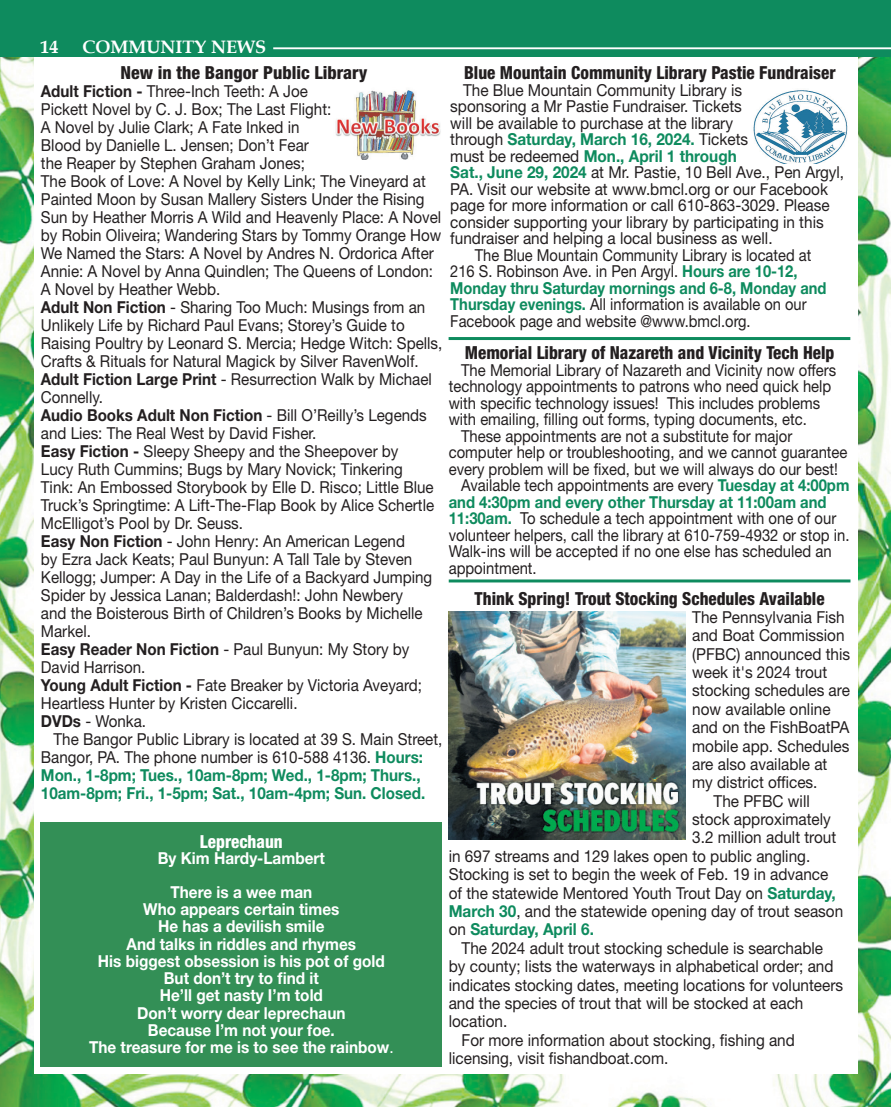
<style>
.page{position:relative;width:891px;height:1107px;background:#fff}
.page>*{position:absolute;margin:0;border:0;box-sizing:border-box;transform-origin:0 0}
.t1{font:800 condensed 18px "Helvetica Neue LT Std";color:#231f20;scale:.95 1}
.t2{font:800 condensed 18px "Helvetica Neue LT Std";color:#231f20}
.t3{font:700 18px "Book Antiqua";color:#fff}
.t4{font:800 condensed 18px "Helvetica Neue LT Std";color:#fff;scale:.95 1}
.t5{font:16.5px/18px "Helvetica Neue LT Std";color:#231f20;scale:.92 1}
.t6{font:16.5px "Helvetica Neue LT Std";color:#231f20;scale:.93 1}
.t7{font:16.5px "Helvetica Neue LT Std";color:#231f20;scale:.9 1}
.t8{font:700 16.5px/17.2px "Helvetica Neue LT Std";color:#fff;text-align:center;scale:.93 1}
.t9{font:700 16.5px/18px "Helvetica Neue LT Std";color:#0e8b5e;scale:.92 1}
.t10{font:16.5px "Helvetica Neue LT Std";color:#231f20;scale:.89 1}
.t11{font:700 16.5px "Helvetica Neue LT Std";color:#0e8b5e;scale:.93 1}
.t12{font:700 16.5px "Helvetica Neue LT Std";color:#0e8b5e;scale:.89 1}
.t13{font:700 16.5px "Helvetica Neue LT Std";color:#0e8b5e;scale:.9 1}
.s1{font-weight:700}
.s2{font-weight:400;color:#231f20}
.s3{font-weight:700;color:#0e8b5e}
.s4{font-weight:400}
</style>
<div class="page">
<img style="left:0;top:57px;width:891px;height:1050px">
<div style="left:35px;top:33px;width:823px;height:1040px;background:#fff"></div>
<div style="left:0;top:0;width:891px;height:57px;background:#0e8b5e"></div>
<hr style="left:273px;top:47px;width:618px;height:2px;background:#fff">
<div style="left:40px;top:822px;width:402px;height:244px;background:#338f56"></div>
<img style="left:335px;top:90px;width:106px;height:70px">
<img style="left:753px;top:90px;width:95px;height:73px">
<hr style="left:449px;top:337px;width:401px;height:3px;background:#0e8b5e">
<hr style="left:449px;top:579px;width:401px;height:3px;background:#0e8b5e">
<img style="left:449px;top:612px;width:236px;height:228px">
<p class="t3" style="left:40px;top:35px;width:19px">14</p>
<p class="t3" style="left:83px;top:35px;width:185px">COMMUNITY NEWS</p>
<p class="t2" style="left:120px;top:62px;width:249px">New in the Bangor Public Library</p>
<p class="t5" style="left:41px;top:82px;width:438px"><span class="s1">Adult Fiction -</span> Three-Inch Teeth: A Joe<br>Pickett Novel by C. J. Box; The Last Flight:<br>A Novel by Julie Clark; A Fate Inked in<br>Blood by Danielle L. Jensen; Don’t Fear<br>the Reaper by Stephen Graham Jones;<br>The Book of Love: A Novel by Kelly Link; The Vineyard at Painted Moon by Susan Mallery Sisters Under the Rising Sun by Heather Morris A Wild and Heavenly Place: A Novel by Robin Oliveira; Wandering Stars by Tommy Orange How We Named the Stars: A Novel by Andres N. Ordorica After Annie: A Novel by Anna Quindlen; The Queens of London:<br>A Novel by Heather Webb.<br><span class="s1">Adult Non Fiction</span> - Sharing Too Much: Musings from an Unlikely Life by Richard Paul Evans; Storey’s Guide to Raising Poultry by Leonard S. Mercia; Hedge Witch: Spells, Crafts &amp; Rituals for Natural Magick by Silver RavenWolf.<br><span class="s1">Adult Fiction Large Print</span> - Resurrection Walk by Michael Connelly.<br><span class="s1">Audio Books Adult Non Fiction</span> - Bill O’Reilly’s Legends and Lies: The Real West by David Fisher.<br><span class="s1">Easy Fiction -</span> Sleepy Sheepy and the Sheepover by<br>Lucy Ruth Cummins; Bugs by Mary Novick; Tinkering<br>Tink: An Embossed Storybook by Elle D. Risco; Little Blue Truck’s Springtime: A Lift-The-Flap Book by Alice Schertle McElligot’s Pool by Dr. Seuss.<br><span class="s1">Easy Non Fiction</span> - John Henry: An American Legend<br>by Ezra Jack Keats; Paul Bunyun: A Tall Tale by Steven Kellogg; Jumper: A Day in the Life of a Backyard Jumping Spider by Jessica Lanan; Balderdash!: John Newbery<br>and the Boisterous Birth of Children’s Books by Michelle Markel.<br><span class="s1">Easy Reader Non Fiction</span> - Paul Bunyun: My Story by David Harrison.<br><span class="s1">Young Adult Fiction -</span> Fate Breaker by Victoria Aveyard; Heartless Hunter by Kristen Ciccarelli.<br><span class="s1">DVDs</span> - Wonka.</p>
<p class="t9" style="left:41px;top:730px;width:438px;text-indent:13px"><span class="s2">The Bangor Public Library is located at 39 S. Main Street, Bangor, PA. The phone number is 610-588 4136.</span> Hours:<br>Mon., 1-8pm; Tues., 10am-8pm; Wed., 1-8pm; Thurs., 10am-8pm; Fri., 1-5pm; Sat., 10am-4pm; Sun. Closed.</p>
<p class="t1" style="left:464px;top:62px;width:393px">Blue Mountain Community Library Pastie Fundraiser</p>
<p class="t6" style="left:463px;top:80px;width:302px">The Blue Mountain Community Library is</p>
<p class="t6" style="left:450px;top:97px;width:315px">sponsoring a Mr Pastie Fundraiser. Tickets</p>
<p class="t6" style="left:450px;top:113px;width:306px">will be available to purchase at the library</p>
<p class="t11" style="left:450px;top:129px;width:322px"><span class="s2">through</span> Saturday, March 16, 2024. <span class="s2">Tickets</span></p>
<p class="t11" style="left:450px;top:146px;width:310px"><span class="s2">must be redeemed</span> Mon., April 1 through</p>
<p class="t6" style="left:450px;top:163px;width:425px"><span class="s3">Sat., June 29, 2024</span> at Mr. Pastie, 10 Bell Ave., Pen Argyl,</p>
<p class="t6" style="left:450px;top:179px;width:408px">PA. Visit our website at www.bmcl.org or our Facebook</p>
<p class="t6" style="left:450px;top:196px;width:410px">page for more information or call 610-863-3029. Please</p>
<p class="t6" style="left:450px;top:212px;width:403px">consider supporting your library by participating in this</p>
<p class="t6" style="left:450px;top:229px;width:348px">fundraiser and helping a local business as well.</p>
<p class="t10" style="left:475px;top:245px;width:380px">The Blue Mountain Community Library is located at</p>
<p class="t10" style="left:450px;top:262px;width:392px">216 S. Robinson Ave. in Pen Argyl. <span class="s3">Hours are 10-12,</span></p>
<p class="t12" style="left:450px;top:278px;width:424px">Monday thru Saturday mornings and 6-8, Monday and</p>
<p class="t10" style="left:450px;top:295px;width:402px"><span class="s3">Thursday evenings.</span> All information is available on our</p>
<p class="t10" style="left:450px;top:311px;width:339px">Facebook page and website @www.bmcl.org.</p>
<p class="t1" style="left:465px;top:342px;width:391px">Memorial Library of Nazareth and Vicinity Tech Help</p>
<p class="t7" style="left:461px;top:360px;width:418px">The Memorial Library of Nazareth and Vicinity now offers</p>
<p class="t7" style="left:449px;top:376px;width:427px">technology appointments to patrons who need quick help</p>
<p class="t7" style="left:449px;top:393px;width:414px">with specific technology issues! This includes problems</p>
<p class="t7" style="left:449px;top:409px;width:399px">with emailing, filling out forms, typing documents, etc.</p>
<p class="t7" style="left:461px;top:426px;width:369px">These appointments are not a substitute for major</p>
<p class="t7" style="left:449px;top:442px;width:445px">computer help or troubleshooting, and we cannot guarantee</p>
<p class="t7" style="left:449px;top:459px;width:434px">every problem will be fixed, but we will always do our best!</p>
<p class="t7" style="left:461px;top:475px;width:433px">Available tech appointments are every <span class="s3">Tuesday at 4:00pm</span></p>
<p class="t13" style="left:449px;top:492px;width:421px">and 4:30pm and every other Thursday at 11:00am and</p>
<p class="t7" style="left:449px;top:508px;width:432px"><span class="s3">11:30am.</span> To schedule a tech appointment with one of our</p>
<p class="t7" style="left:449px;top:525px;width:447px">volunteer helpers, call the library at 610-759-4932 or stop in.</p>
<p class="t7" style="left:449px;top:541px;width:427px">Walk-ins will be accepted if no one else has scheduled an</p>
<p class="t7" style="left:449px;top:558px;width:99px">appointment.</p>
<p class="t1" style="left:475px;top:587px;width:370px">Think Spring! Trout Stocking Schedules Available</p>
<p class="t6" style="left:692px;top:607px;width:166px">The Pennsylvania Fish</p>
<p class="t6" style="left:692px;top:626px;width:165px">and Boat Commission</p>
<p class="t6" style="left:692px;top:644px;width:171px">(PFBC) announced this</p>
<p class="t6" style="left:692px;top:662px;width:147px">week it's 2024 trout</p>
<p class="t6" style="left:692px;top:681px;width:171px">stocking schedules are</p>
<p class="t6" style="left:692px;top:699px;width:150px">now available online</p>
<p class="t6" style="left:692px;top:717px;width:171px">and on the FishBoatPA</p>
<p class="t6" style="left:692px;top:736px;width:171px">mobile app. Schedules</p>
<p class="t6" style="left:692px;top:754px;width:147px">are also available at</p>
<p class="t6" style="left:692px;top:773px;width:136px">my district offices.</p>
<p class="t6" style="left:714px;top:791px;width:105px">The PFBC will</p>
<p class="t6" style="left:692px;top:809px;width:151px">stock approximately</p>
<p class="t6" style="left:692px;top:828px;width:156px">3.2 million adult trout</p>
<p class="t6" style="left:449px;top:846px;width:390px">in 697 streams and 129 lakes open to public angling.</p>
<p class="t6" style="left:449px;top:865px;width:410px">Stocking is set to begin the week of Feb. 19 in advance</p>
<p class="t6" style="left:449px;top:883px;width:418px">of the statewide Mentored Youth Trout Day on <span class="s3">Saturday,</span></p>
<p class="t6" style="left:449px;top:901px;width:426px"><span class="s3">March 30</span>, and the statewide opening day of trout season</p>
<p class="t11" style="left:449px;top:919px;width:158px"><span class="s2">on</span> Saturday, April 6.</p>
<p class="t6" style="left:462px;top:938px;width:390px">The 2024 adult trout stocking schedule is searchable</p>
<p class="t6" style="left:449px;top:956px;width:415px">by county; lists the waterways in alphabetical order; and</p>
<p class="t6" style="left:449px;top:975px;width:426px">indicates stocking dates, meeting locations for volunteers</p>
<p class="t6" style="left:449px;top:993px;width:383px">and the species of trout that will be stocked at each</p>
<p class="t6" style="left:449px;top:1012px;width:64px">location.</p>
<p class="t6" style="left:462px;top:1030px;width:360px">For more information about stocking, fishing and</p>
<p class="t6" style="left:449px;top:1048px;width:238px">licensing, visit fishandboat.com.</p>
<p class="t4" style="left:200px;top:830px;width:89px">Leprechaun</p>
<p class="t8" style="left:158px;top:841px;width:181px;line-height:33.8px">By Kim Hardy-Lambert<br>There is a wee man</p>
<p class="t8" style="left:89px;top:900px;width:329px">Who appears certain times<br>He has a devilish smile<br>And talks in riddles and rhymes<br>His biggest obsession is his pot of gold<br>But don’t try to find it<br>He’ll get nasty I’m told<br>Don’t worry dear leprechaun<br>Because I’m not your foe.<br>The treasure for me is to see the rainbow<span class="s4">.</span></p>
</div>
